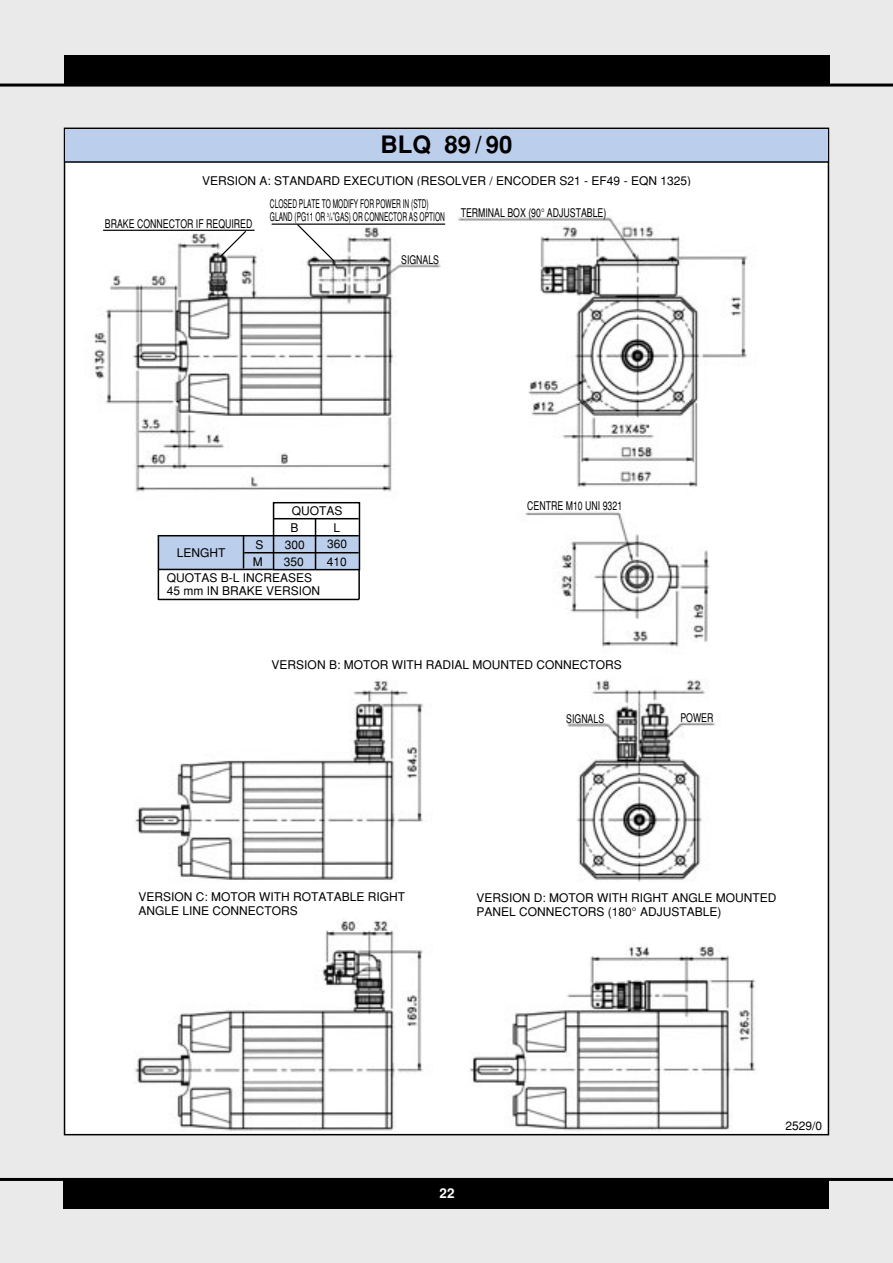
<style>
.page{position:relative;width:893px;height:1263px;background:#eaeaea}
.page>*{position:absolute;margin:0;border:0;box-sizing:border-box;transform-origin:0 0}
.t1{font:700 24px "Helvetica";color:#000}
.t2{font:700 13.5px "Helvetica";color:#fff}
.t3{font:12px/13.5px "Helvetica";color:#000}
.t4{font:12px "Helvetica";color:#000;scale:.73 1}
.t5{font:12px/12.8px "Helvetica";color:#000;scale:.55 1}
.s1{font-size:6px}
</style>
<div class="page">
<div style="left:64px;top:55px;width:765px;height:30px;background:#000"></div>
<hr style="left:0;top:84px;width:893px;height:3px;background:#000">
<div style="left:64px;top:1179px;width:765px;height:30px;background:#000"></div>
<hr style="left:0;top:1178px;width:893px;height:3px;background:#000">
<div style="left:65px;top:128px;width:763px;height:1007px;background:#fff"></div>
<div style="left:65px;top:129px;width:763px;height:33px;background:#bbceeb"></div>
<hr style="left:64px;top:161px;width:765px;height:2px;background:#000">
<img style="left:93px;top:217px;width:663px;height:914px">
<div style="left:526px;top:495px;width:99px;height:16px;background:#fff"></div>
<div style="left:69px;top:658px;width:755px;height:18px;background:#fff"></div>
<div style="left:158px;top:536px;width:201px;height:34px;background:#bbceeb"></div>
<hr style="left:274px;top:518px;width:85px;height:1px;background:#000">
<hr style="left:158px;top:535px;width:201px;height:1px;background:#000">
<hr style="left:244px;top:552px;width:115px;height:1px;background:#000">
<hr style="left:158px;top:569px;width:115px;height:1px;background:#000">
<hr style="left:158px;top:599px;width:201px;height:1px;background:#000">
<hr style="left:315px;top:518px;width:1px;height:51px;background:#000">
<hr style="left:158px;top:536px;width:1px;height:64px;background:#000">
<hr style="left:243px;top:535px;width:1px;height:33px;background:#000">
<hr style="left:358px;top:569px;width:2px;height:30px;background:#000">
<div style="left:273px;top:502px;width:87px;height:68px;border:2px solid #000"></div>
<svg style="left:219px;top:231px;width:28px;height:27px"></svg>
<svg style="left:296px;top:223px;width:40px;height:40px"></svg>
<hr style="left:272px;top:224px;width:173px;height:1px;background:#000">
<hr style="left:103px;top:230px;width:152px;height:1px;background:#000">
<p class="t1" style="left:380px;top:131px;width:134px">BLQ 89 / 90</p>
<p class="t3" style="left:202px;top:174px;width:490px">VERSION A: STANDARD EXECUTION (RESOLVER / ENCODER S21 - EF49 - EQN 1325)</p>
<p class="t4" style="left:105px;top:216px;width:204px">BRAKE CONNECTOR IF REQUIRED</p>
<p class="t5" style="left:270px;top:198px;width:320px">CLOSED PLATE TO MODIFY FOR POWER IN (STD)<br>GLAND (PG11 OR <sup>3</sup>/<span class="s1">4</span>”GAS) OR CONNECTOR AS OPTION</p>
<p class="t4" style="left:401px;top:253px;width:54px">SIGNALS</p>
<p class="t4" style="left:461px;top:205px;width:201px">TERMINAL BOX (90° ADJUSTABLE)</p>
<p class="t3" style="left:292px;top:503px;width:52px">QUOTAS</p>
<p class="t3" style="left:291px;top:520px;width:10px">B</p>
<p class="t3" style="left:177px;top:546px;width:50px">LENGHT</p>
<p class="t3" style="left:253px;top:536px;width:12px;line-height:16.6px">S<br>M</p>
<p class="t3" style="left:284px;top:536px;width:22px;line-height:17.1px">300<br>350</p>
<p class="t3" style="left:327px;top:519px;width:22px;line-height:17px;text-align:center">L<br>360<br>410</p>
<p class="t3" style="left:167px;top:571px;width:155px">QUOTAS B-L INCREASES<br>45 mm IN BRAKE VERSION</p>
<p class="t4" style="left:527px;top:499px;width:132px">CENTRE M10 UNI 9321</p>
<p class="t3" style="left:272px;top:657px;width:352px">VERSION B: MOTOR WITH RADIAL MOUNTED CONNECTORS</p>
<p class="t3" style="left:138px;top:890px;width:268px">VERSION C: MOTOR WITH ROTATABLE RIGHT<br>ANGLE LINE CONNECTORS</p>
<p class="t4" style="left:566px;top:712px;width:54px">SIGNALS</p>
<p class="t4" style="left:680px;top:710px;width:47px">POWER</p>
<p class="t3" style="left:477px;top:891px;width:302px">VERSION D: MOTOR WITH RIGHT ANGLE MOUNTED<br>PANEL CONNECTORS (180° ADJUSTABLE)</p>
<p class="t2" style="left:439px;top:1185px;width:17px">22</p>
<p class="t3" style="left:786px;top:1119px;width:38px">2529/0</p>
</div>
